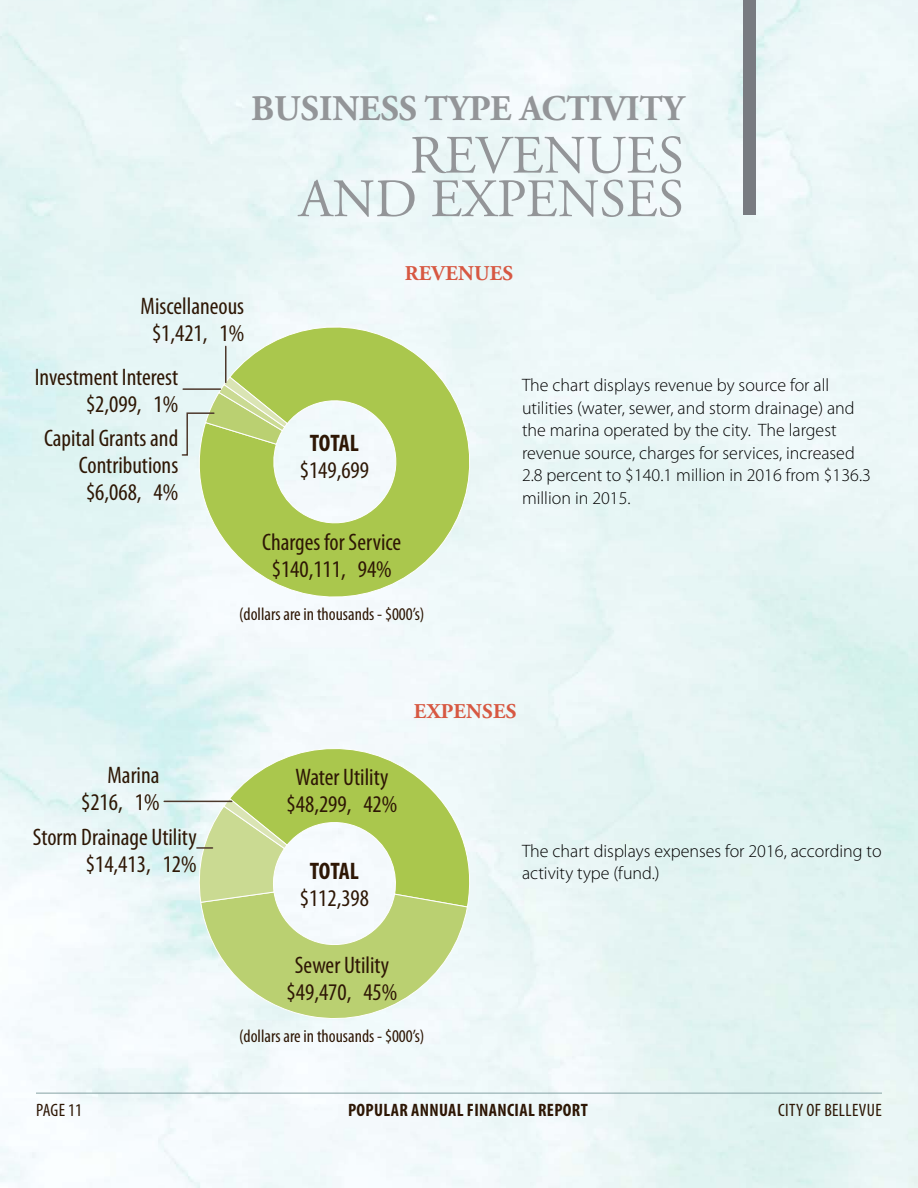
<style>
.page{position:relative;width:918px;height:1188px;background:#fff}
.page>*{position:absolute;margin:0;border:0;box-sizing:border-box;transform-origin:0 0}
.t1{font:54px/43.5px "Adobe Garamond Pro";color:#939598;text-align:right}
.t2{font:700 36px "Adobe Garamond Pro";color:#939598}
.t3{font:condensed 24px/27px "Myriad Pro";color:#2e1705;text-align:center}
.t4{font:700 condensed 24px "Myriad Pro";letter-spacing:-.01em;color:#2e1705}
.t5{font:700 21px "Adobe Garamond Pro";letter-spacing:.015em;color:#d75842}
.t6{font:300 18px/22.5px "Myriad Pro";color:#000}
.t7{font:condensed 18px "Myriad Pro";color:#2e1705}
.t8{font:700 condensed 18px "Myriad Pro";letter-spacing:.02em;color:#2e1705}
.t9{font:condensed 18px "Myriad Pro";letter-spacing:.02em;color:#2e1705}
</style>
<div class="page">
<hr style="left:36px;top:1093px;width:846px;height:1px;background:#85a2a4">
<svg style="left:189px;top:309px;width:299px;height:306px"></svg>
<div style="left:743px;top:0;width:13px;height:214px;background:#787b81"></div>
<svg style="left:196px;top:732px;width:280px;height:298px"></svg>
<hr style="left:164px;top:801px;width:68px;height:1px;background:#4d382c">
<hr style="left:225px;top:346px;width:2px;height:36px;background:#4d382c">
<svg style="left:181px;top:376px;width:107px;height:80px;background:#c4d894"></svg>
<h2 class="t2" style="left:251px;top:88px;width:434px">BUSINESS TYPE ACTIVITY</h2>
<h1 class="t1" style="left:299px;top:136px;width:386px">REVENUES<br>AND EXPENSES</h1>
<h3 class="t3" style="left:141px;top:292px;width:105px">Miscellaneous $1,421, 1%</h3>
<h3 class="t3" style="left:35px;top:363px;width:145px;text-align:right">Investment Interest $2,099, 1%</h3>
<h3 class="t3" style="left:79px;top:424px;width:101px;text-align:justify;text-indent:-35px">Capital Grants and Contributions $6,068, 4%</h3>
<p class="t5" style="left:405px;top:261px;width:110px">REVENUES</p>
<h3 class="t4" style="left:310px;top:428px;width:51px">TOTAL</h3>
<h3 class="t3" style="left:300px;top:456px;width:71px">$149,699</h3>
<p class="t6" style="left:522px;top:374px;width:350px">The chart displays revenue by source for all utilities (water, sewer, and storm drainage) and the marina operated by the city. The largest revenue source, charges for services, increased 2.8 percent to $140.1 million in 2016 from $136.3 million in 2015.</p>
<h3 class="t3" style="left:262px;top:528px;width:140px">Charges for Service $140,111, 94%</h3>
<p class="t7" style="left:239px;top:603px;width:187px">(dollars are in thousands - $000’s)</p>
<h3 class="t3" style="left:81px;top:762px;width:80px;text-align:right">Marina $216, 1%</h3>
<h3 class="t3" style="left:33px;top:823px;width:165px;text-align:right">Storm Drainage Utility $14,413, 12%</h3>
<p class="t5" style="left:414px;top:699px;width:104px">EXPENSES</p>
<h3 class="t3" style="left:287px;top:764px;width:112px">Water Utility $48,299, 42%</h3>
<h3 class="t4" style="left:310px;top:856px;width:51px">TOTAL</h3>
<h3 class="t3" style="left:300px;top:884px;width:71px">$112,398</h3>
<h3 class="t3" style="left:287px;top:951px;width:112px">Sewer Utility $49,470, 45%</h3>
<p class="t6" style="left:522px;top:840px;width:361px">The chart displays expenses for 2016, according to activity type (fund.)</p>
<p class="t7" style="left:239px;top:1025px;width:187px">(dollars are in thousands - $000’s)</p>
<p class="t7" style="left:36px;top:1099px;width:47px">PAGE 11</p>
<p class="t8" style="left:348px;top:1099px;width:241px">POPULAR ANNUAL FINANCIAL REPORT</p>
<p class="t9" style="left:778px;top:1099px;width:105px">CITY OF BELLEVUE</p>
</div>
